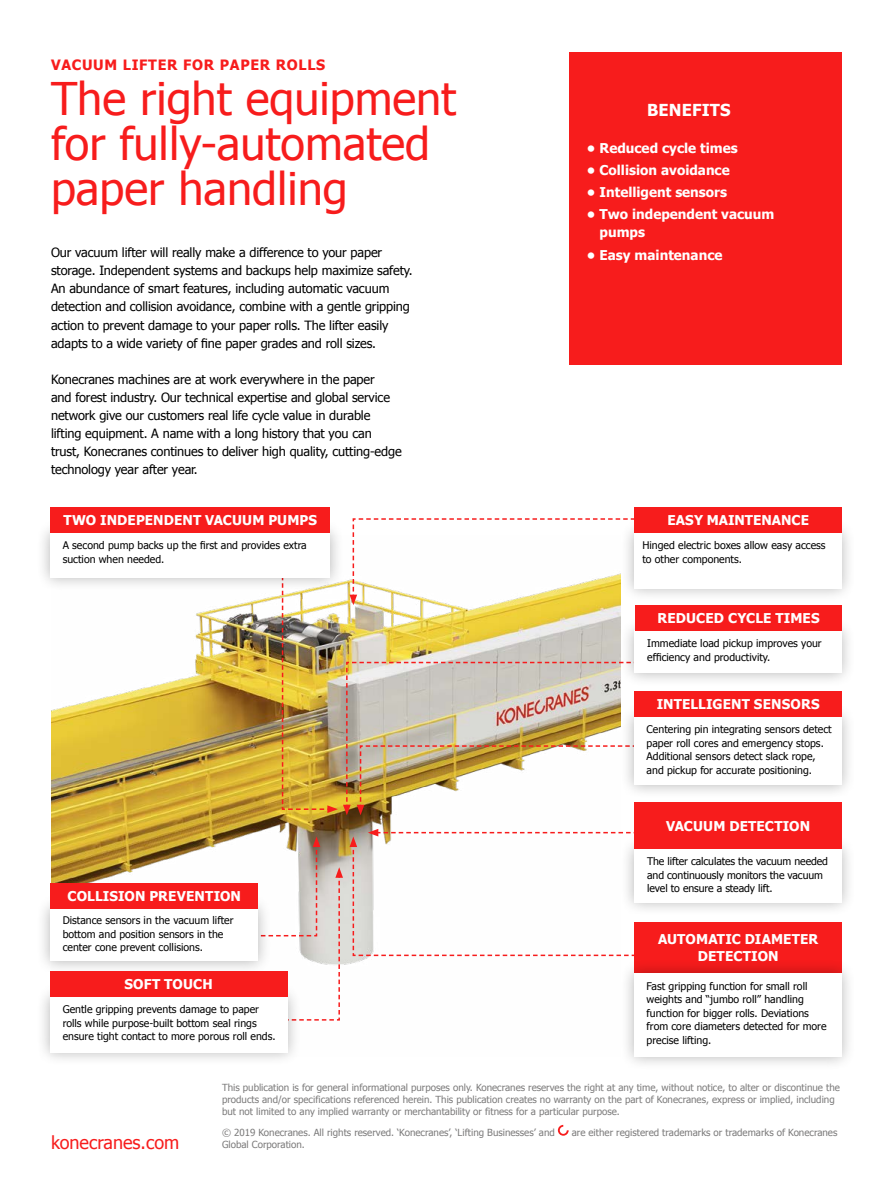
<style>
.page{position:relative;width:893px;height:1191px;background:#fff}
.page>*{position:absolute;margin:0;border:0;box-sizing:border-box;transform-origin:0 0}
.t1{font:45px/45px "Tahoma";color:#f71c1c}
.t2{font:18px "Tahoma";color:#f71c1c}
.t3{font:700 16.5px "Tahoma";letter-spacing:.01em;color:#fff}
.t4{font:700 14.25px "Tahoma";letter-spacing:.05em;color:#f71c1c}
.t5{font:700 13.5px/18px "Tahoma";color:#fff}
.t6{font:12.75px/18px "Tahoma";letter-spacing:-.01em;color:#000}
.t7{font:10.5px/13.5px "Tahoma";color:#000}
.t8{font:9.75px/12px "Tahoma";color:#7c7b7b}
</style>
<div class="page">
<img style="left:51px;top:595px;width:340px;height:370px">
<div style="left:570px;top:52px;width:272px;height:313px;background:#f71c1c"></div>
<svg style="left:558px;top:1124px;width:11px;height:11px"></svg>
<div style="left:634px;top:922px;width:208px;height:51px;background:#f71c1c"></div>
<div style="left:620px;top:959px;width:236px;height:112px;background:#000;opacity:.29"></div>
<div style="left:634px;top:973px;width:207px;height:83px;background:#fff"></div>
<div style="left:620px;top:519px;width:236px;height:83px;background:#000;opacity:.29"></div>
<div style="left:634px;top:533px;width:207px;height:55px;background:#fff"></div>
<div style="left:634px;top:507px;width:208px;height:26px;background:#f71c1c"></div>
<div style="left:36px;top:894px;width:236px;height:81px;background:#000;opacity:.29"></div>
<div style="left:50px;top:907px;width:207px;height:54px;background:#fff"></div>
<div style="left:51px;top:883px;width:207px;height:25px;background:#f71c1c"></div>
<svg style="left:178px;top:836px;width:165px;height:185px"></svg>
<div style="left:36px;top:983px;width:266px;height:83px;background:#000;opacity:.29"></div>
<div style="left:50px;top:997px;width:237px;height:55px;background:#fff"></div>
<div style="left:50px;top:971px;width:237px;height:25px;background:#f71c1c"></div>
<svg style="left:349px;top:829px;width:285px;height:128px"></svg>
<div style="left:620px;top:703px;width:236px;height:96px;background:#000;opacity:.29"></div>
<div style="left:634px;top:716px;width:207px;height:69px;background:#fff"></div>
<div style="left:634px;top:691px;width:208px;height:25px;background:#f71c1c"></div>
<div style="left:621px;top:834px;width:235px;height:82px;background:#000;opacity:.29"></div>
<div style="left:634px;top:848px;width:208px;height:54px;background:#fff"></div>
<div style="left:634px;top:802px;width:208px;height:46px;background:#f71c1c"></div>
<img style="left:281px;top:518px;width:400px;height:297px">
<div style="left:36px;top:519px;width:308px;height:72px;background:#000;opacity:.29"></div>
<div style="left:50px;top:533px;width:280px;height:44px;background:#fff"></div>
<div style="left:51px;top:507px;width:279px;height:25px;background:#f71c1c"></div>
<div style="left:621px;top:617px;width:235px;height:70px;background:#000;opacity:.29"></div>
<div style="left:634px;top:630px;width:208px;height:43px;background:#fff"></div>
<div style="left:635px;top:605px;width:207px;height:25px;background:#f71c1c"></div>
<h3 class="t4" style="left:51px;top:55px;width:276px">VACUUM LIFTER FOR PAPER ROLLS</h3>
<h1 class="t1" style="left:51px;top:74px;width:407px">The right equipment for fully-automated paper handling</h1>
<h3 class="t3" style="left:647px;top:98px;width:85px">BENEFITS</h3>
<p class="t5" style="left:587px;top:138px;width:152px">• Reduced cycle times</p>
<p class="t5" style="left:587px;top:160px;width:144px">• Collision avoidance</p>
<p class="t5" style="left:587px;top:182px;width:142px">• Intelligent sensors</p>
<p class="t5" style="left:600px;top:204px;width:176px;text-indent:-13px">• Two independent vacuum pumps</p>
<p class="t6" style="left:51px;top:243px;width:333px">Our vacuum lifter will really make a difference to your paper</p>
<p class="t5" style="left:587px;top:245px;width:137px">• Easy maintenance</p>
<p class="t6" style="left:51px;top:261px;width:363px">storage. Independent systems and backups help maximize safety.<br>An abundance of smart features, including automatic vacuum detection and collision avoidance, combine with a gentle gripping action to prevent damage to your paper rolls. The lifter easily adapts to a wide variety of fine paper grades and roll sizes.</p>
<p class="t6" style="left:51px;top:369px;width:352px">Konecranes machines are at work everywhere in the paper<br>and forest industry. Our technical expertise and global service network give our customers real life cycle value in durable lifting equipment. A name with a long history that you can trust, Konecranes continues to deliver high quality, cutting-edge technology year after year.</p>
<p class="t5" style="left:63px;top:510px;width:255px">TWO INDEPENDENT VACUUM PUMPS</p>
<p class="t7" style="left:63px;top:538px;width:246px">A second pump backs up the first and provides extra suction when needed.</p>
<p class="t5" style="left:68px;top:886px;width:175px">COLLISION PREVENTION</p>
<p class="t7" style="left:63px;top:913px;width:172px">Distance sensors in the vacuum lifter bottom and position sensors in the center cone prevent collisions.</p>
<p class="t5" style="left:124px;top:974px;width:90px">SOFT TOUCH</p>
<p class="t7" style="left:63px;top:1002px;width:214px">Gentle gripping prevents damage to paper rolls while purpose-built bottom seal rings ensure tight contact to more porous roll ends.</p>
<p class="t5" style="left:667px;top:510px;width:143px">EASY MAINTENANCE</p>
<p class="t7" style="left:642px;top:538px;width:185px">Hinged electric boxes allow easy access to other components.</p>
<p class="t5" style="left:657px;top:608px;width:164px">REDUCED CYCLE TIMES</p>
<p class="t7" style="left:647px;top:636px;width:176px">Immediate load pickup improves your efficiency and productivity.</p>
<p class="t5" style="left:657px;top:694px;width:165px">INTELLIGENT SENSORS</p>
<p class="t7" style="left:647px;top:722px;width:187px">Centering pin integrating sensors detect paper roll cores and emergency stops.<br>Additional sensors detect slack rope, and pickup for accurate positioning.</p>
<p class="t5" style="left:666px;top:816px;width:145px">VACUUM DETECTION</p>
<p class="t7" style="left:647px;top:854px;width:182px">The lifter calculates the vacuum needed and continuously monitors the vacuum level to ensure a steady lift.</p>
<p class="t5" style="left:658px;top:930px;width:162px;line-height:16.5px;text-align:center">AUTOMATIC DIAMETER<br>DETECTION</p>
<p class="t7" style="left:647px;top:978px;width:181px">Fast gripping function for small roll weights and “jumbo roll” handling function for bigger rolls. Deviations from core diameters detected for more precise lifting.</p>
<p class="t8" style="left:222px;top:1081px;width:619px">This publication is for general informational purposes only. Konecranes reserves the right at any time, without notice, to alter or discontinue the products and/or specifications referenced herein. This publication creates no warranty on the part of Konecranes, express or implied, including but not limited to any implied warranty or merchantability or fitness for a particular purpose.</p>
<p class="t8" style="left:222px;top:1125px;width:334px">© 2019 Konecranes. All rights reserved. ‘Konecranes’, ‘Lifting Businesses’ and</p>
<p class="t8" style="left:572px;top:1125px;width:267px">are either registered trademarks or trademarks of Konecranes</p>
<h2 class="t2" style="left:51px;top:1130px;width:130px">konecranes.com</h2>
<p class="t8" style="left:222px;top:1137px;width:84px">Global Corporation.</p>
</div>
